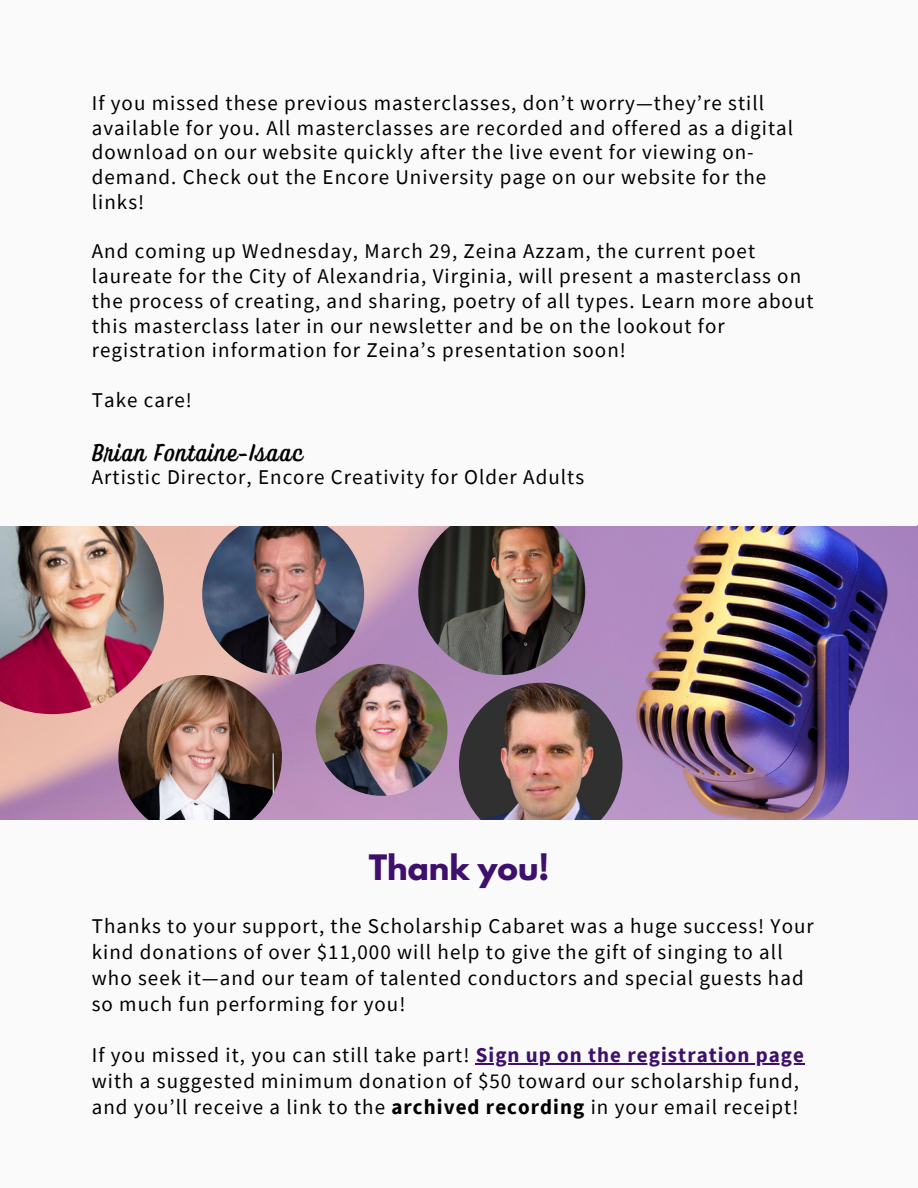
<style>
.page{position:relative;width:918px;height:1188px;background:#fafafa}
.page>*{position:absolute;margin:0;border:0;box-sizing:border-box;transform-origin:0 0}
.t1{font:700 31.05px "League Spartan";color:#3f106b}
.t2{font:24px "Ayr Tropika Island Script Casual";letter-spacing:.05em;color:#000}
.t3{font:21px/24.8px "Source Sans Pro";letter-spacing:.05em;color:#000}
.s1{font-weight:700;color:#3f106b}
.s2{font-weight:700}
</style>
<div class="page">
<img style="left:0;top:525px;width:918px;height:295px">
<img style="left:0;top:525px;width:164px;height:189px">
<img style="left:202px;top:513px;width:162px;height:162px;border-radius:50%">
<img style="left:118px;top:675px;width:164px;height:164px;border-radius:50%">
<img style="left:316px;top:664px;width:132px;height:132px;border-radius:50%">
<img style="left:418px;top:508px;width:167px;height:167px;border-radius:50%">
<img style="left:459px;top:683px;width:164px;height:163px;border-radius:50%">
<div style="left:0;top:491px;width:917px;height:34px;background:#fafafa"></div>
<hr style="left:476px;top:1064px;width:329px;height:1px;background:#3f106b">
<div style="left:0;top:820px;width:916px;height:51px;background:#fafafa"></div>
<p class="t3" style="left:92px;top:90px;width:703px">If you missed these previous masterclasses, don’t worry—they’re still available for you. All masterclasses are recorded and offered as a digital download on our website quickly after the live event for viewing on&shy;demand. Check out the Encore University page on our website for the links!</p>
<p class="t3" style="left:92px;top:238px;width:723px">And coming up Wednesday, March 29, Zeina Azzam, the current poet laureate for the City of Alexandria, Virginia, will present a masterclass on the process of creating, and sharing, poetry of all types. Learn more about this masterclass later in our newsletter and be on the lookout for registration information for Zeina’s presentation soon!</p>
<p class="t3" style="left:92px;top:387px;width:102px">Take care!</p>
<p class="t2" style="left:92px;top:437px;width:212px">Brian Fontaine-Isaac</p>
<p class="t3" style="left:92px;top:465px;width:494px">Artistic Director, Encore Creativity for Older Adults</p>
<h1 class="t1" style="left:369px;top:852px;width:182px">Thank you!</h1>
<p class="t3" style="left:92px;top:913px;width:724px;line-height:25.8px">Thanks to your support, the Scholarship Cabaret was a huge success! Your kind donations of over $11,000 will help to give the gift of singing to all who seek it—and our team of talented conductors and special guests had so much fun performing for you!</p>
<p class="t3" style="left:92px;top:1042px;width:714px;line-height:25.8px">If you missed it, you can still take part! <span class="s1">Sign up on the registration page </span>with a suggested minimum donation of $50 toward our scholarship fund, and you’ll receive a link to the <span class="s2">archived recording</span> in your email receipt!</p>
</div>
